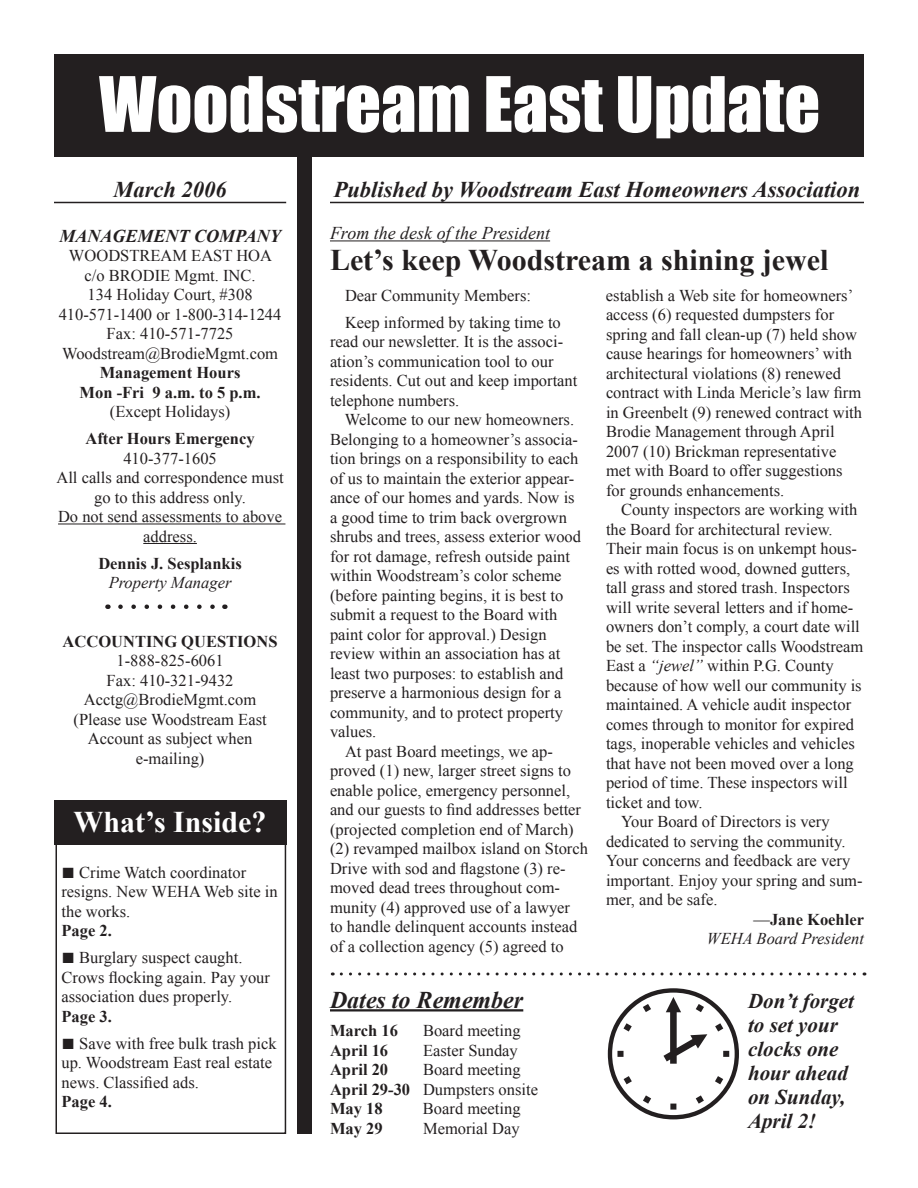
<style>
.page{position:relative;width:918px;height:1188px;background:#fff}
.page>*{position:absolute;margin:0;border:0;box-sizing:border-box;transform-origin:0 0}
.t1{font:70.5px "Impact";color:#fff}
.t2{font:700 30px "Times New Roman";color:#231f20}
.t3{font:700 30px "Times New Roman";color:#fff}
.t4{font:italic 700 24px "Times New Roman";color:#231f20}
.t5{font:italic 700 22.5px "Times New Roman";color:#231f20}
.t6{font:italic 700 21px/24px "Times New Roman";color:#231f20}
.t7{font:italic 18px "Times New Roman";color:#231f20}
.t8{font:italic 700 18px "Times New Roman";color:#231f20}
.t9{font:16.5px/19.5px "Times New Roman";color:#231f20}
.t10{font:700 16.5px/19.5px "Times New Roman";color:#231f20;text-align:center}
.t11{font:italic 16.5px "Times New Roman";color:#231f20}
.s1{font-size:22.5px}
.s2{font-weight:700}
.s3{font-style:italic}
.s4{font-weight:400}
</style>
<div class="page">
<div style="left:54px;top:54px;width:810px;height:102px;background:#231f20"></div>
<div style="left:297px;top:150px;width:15px;height:984px;background:#231f20"></div>
<hr style="left:54px;top:202px;width:232px;height:1px;background:#231f20">
<hr style="left:330px;top:240px;width:220px;height:1px;background:#231f20">
<hr style="left:330px;top:202px;width:534px;height:1px;background:#231f20">
<hr style="left:58px;top:524px;width:227px;height:1px;background:#231f20">
<hr style="left:143px;top:543px;width:54px;height:1px;background:#231f20">
<svg style="left:120px;top:604px;width:95px;height:5px"></svg>
<hr style="left:330px;top:1009px;width:193px;height:3px;background:#231f20">
<div style="left:56px;top:842px;width:230px;height:292px;border:2px solid #231f20"></div>
<div style="left:54px;top:800px;width:232px;height:44px;background:#231f20"></div>
<svg style="left:341px;top:972px;width:524px;height:3px"></svg>
<h1 class="t1" style="left:99px;top:50px;width:723px">Woodstream East Update</h1>
<h3 class="t5" style="left:114px;top:174px;width:115px">March 2006</h3>
<h3 class="t5" style="left:334px;top:174px;width:528px">Published by Woodstream East Homeowners Association</h3>
<p class="t8" style="left:60px;top:223px;width:223px">MANAGEMENT COMPANY</p>
<p class="t9" style="left:59px;top:246px;width:224px;text-align:center">WOODSTREAM EAST HOA c/o BRODIE Mgmt. INC.<br>134 Holiday Court, #308<br>410-571-1400 or 1-800-314-1244<br>Fax: 410-571-7725<br>Woodstream@BrodieMgmt.com</p>
<p class="t10" style="left:80px;top:363px;width:183px">Management Hours<br>Mon -Fri 9 a.m. to 5 p.m.</p>
<p class="t9" style="left:110px;top:402px;width:122px">(Except Holidays)</p>
<p class="t10" style="left:85px;top:429px;width:171px">After Hours Emergency</p>
<p class="t9" style="left:56px;top:448px;width:229px;text-align:center">410-377-1605<br>All calls and correspondence must go to this address only.<br>Do not send assessments to above address.</p>
<p class="t10" style="left:98px;top:553px;width:145px">Dennis J. Sesplankis</p>
<p class="t11" style="left:109px;top:571px;width:124px">Property Manager</p>
<p class="t10" style="left:63px;top:631px;width:216px">ACCOUNTING QUESTIONS</p>
<p class="t9" style="left:74px;top:651px;width:195px;text-align:center">1-888-825-6061<br>Fax: 410-321-9432<br>Acctg@BrodieMgmt.com (Please use Woodstream East<br>Account as subject when e-mailing)</p>
<h2 class="t3" style="left:74px;top:802px;width:195px">What’s Inside?</h2>
<p class="t9" style="left:62px;top:862px;width:218px"><span class="s1">■</span> Crime Watch coordinator resigns. New WEHA Web site in the works.</p>
<p class="t10" style="left:62px;top:921px;width:52px">Page 2.</p>
<p class="t9" style="left:61px;top:948px;width:210px"><span class="s1">■</span> Burglary suspect caught.<br>Crows flocking again. Pay your association dues properly.</p>
<p class="t10" style="left:62px;top:1006px;width:52px">Page 3.</p>
<p class="t9" style="left:61px;top:1033px;width:217px"><span class="s1">■</span> Save with free bulk trash pick up. Woodstream East real estate news. Classified ads.</p>
<p class="t10" style="left:62px;top:1092px;width:52px">Page 4.</p>
<p class="t7" style="left:330px;top:221px;width:222px">From the desk of the President</p>
<h2 class="t2" style="left:330px;top:239px;width:500px">Let’s keep Woodstream a shining jewel</h2>
<p class="t9" style="left:345px;top:281px;width:217px;line-height:27px">Dear Community Members:<br>Keep informed by taking time to</p>
<p class="t9" style="left:330px;top:331px;width:249px">read our newsletter. It is the associ&shy;ation’s communication tool to our residents. Cut out and keep important telephone numbers.</p>
<p class="t9" style="left:345px;top:409px;width:231px">Welcome to our new homeowners.</p>
<p class="t9" style="left:330px;top:429px;width:250px">Belonging to a homeowner’s associa-</p>
<p class="t9" style="left:330px;top:448px;width:250px">tion brings on a responsibility to each</p>
<p class="t9" style="left:330px;top:468px;width:246px">of us to maintain the exterior appear-</p>
<p class="t9" style="left:330px;top:487px;width:246px">ance of our homes and yards. Now is</p>
<p class="t9" style="left:330px;top:507px;width:239px">a good time to trim back overgrown</p>
<p class="t9" style="left:330px;top:526px;width:253px">shrubs and trees, assess exterior wood</p>
<p class="t9" style="left:330px;top:546px;width:242px">for rot damage, refresh outside paint</p>
<p class="t9" style="left:330px;top:565px;width:233px">within Woodstream’s color scheme</p>
<p class="t9" style="left:330px;top:585px;width:235px">(before painting begins, it is best to</p>
<p class="t9" style="left:330px;top:604px;width:229px">submit a request to the Board with</p>
<p class="t9" style="left:330px;top:624px;width:218px">paint color for approval.) Design</p>
<p class="t9" style="left:330px;top:643px;width:232px">review within an association has at</p>
<p class="t9" style="left:330px;top:663px;width:235px">least two purposes: to establish and</p>
<p class="t9" style="left:330px;top:682px;width:233px">preserve a harmonious design for a</p>
<p class="t9" style="left:330px;top:702px;width:235px">community, and to protect property</p>
<p class="t9" style="left:330px;top:721px;width:48px">values.</p>
<p class="t9" style="left:345px;top:741px;width:210px">At past Board meetings, we ap-</p>
<p class="t9" style="left:330px;top:760px;width:243px">proved (1) new, larger street signs to</p>
<p class="t9" style="left:330px;top:780px;width:242px">enable police, emergency personnel,</p>
<p class="t9" style="left:330px;top:799px;width:253px">and our guests to find addresses better</p>
<p class="t9" style="left:330px;top:819px;width:245px">(projected completion end of March)</p>
<p class="t9" style="left:330px;top:838px;width:260px">(2) revamped mailbox island on Storch</p>
<p class="t9" style="left:330px;top:858px;width:237px">Drive with sod and flagstone (3) re-</p>
<p class="t9" style="left:330px;top:877px;width:232px">moved dead trees throughout com-</p>
<p class="t9" style="left:330px;top:897px;width:242px">munity (4) approved use of a lawyer</p>
<p class="t9" style="left:330px;top:916px;width:249px">to handle delinquent accounts instead</p>
<p class="t9" style="left:330px;top:936px;width:235px">of a collection agency (5) agreed to</p>
<h3 class="t4" style="left:330px;top:983px;width:195px">Dates to Remember</h3>
<p class="t10" style="left:330px;top:1021px;width:69px">March 16</p>
<p class="t9" style="left:423px;top:1021px;width:99px">Board meeting</p>
<p class="t10" style="left:330px;top:1040px;width:60px">April 16</p>
<p class="t9" style="left:423px;top:1040px;width:96px">Easter Sunday</p>
<p class="t10" style="left:330px;top:1060px;width:60px">April 20</p>
<p class="t9" style="left:330px;top:1060px;width:210px;text-indent:93px">Board meeting<br><span class="s2">April 29-30</span> Dumpsters onsite<br><span class="s2">May 18</span></p>
<p class="t9" style="left:423px;top:1099px;width:99px">Board meeting</p>
<p class="t10" style="left:330px;top:1118px;width:54px">May 29</p>
<p class="t9" style="left:423px;top:1118px;width:98px">Memorial Day</p>
<p class="t9" style="left:606px;top:285px;width:258px">establish a Web site for homeowners’ access (6) requested dumpsters for spring and fall clean-up (7) held show cause hearings for homeowners’ with architectural violations (8) renewed contract with Linda Mericle’s law firm in Greenbelt (9) renewed contract with Brodie Management through April 2007 (10) Brickman representative met with Board to offer suggestions for grounds enhancements.</p>
<p class="t9" style="left:621px;top:499px;width:238px">County inspectors are working with</p>
<p class="t9" style="left:606px;top:519px;width:228px">the Board for architectural review.</p>
<p class="t9" style="left:606px;top:538px;width:253px">Their main focus is on unkempt hous-</p>
<p class="t9" style="left:606px;top:558px;width:246px">es with rotted wood, downed gutters,</p>
<p class="t9" style="left:606px;top:577px;width:245px">tall grass and stored trash. Inspectors</p>
<p class="t9" style="left:606px;top:597px;width:249px">will write several letters and if home-</p>
<p class="t9" style="left:606px;top:616px;width:255px">owners don’t comply, a court date will</p>
<p class="t9" style="left:606px;top:636px;width:259px">be set. The inspector calls Woodstream</p>
<p class="t9" style="left:606px;top:655px;width:229px">East a <span class="s3">“jewel”</span> within P.G. County</p>
<p class="t9" style="left:606px;top:675px;width:257px">because of how well our community is</p>
<p class="t9" style="left:606px;top:694px;width:247px">maintained. A vehicle audit inspector</p>
<p class="t9" style="left:606px;top:714px;width:249px">comes through to monitor for expired</p>
<p class="t9" style="left:606px;top:733px;width:250px">tags, inoperable vehicles and vehicles</p>
<p class="t9" style="left:606px;top:753px;width:249px">that have not been moved over a long</p>
<p class="t9" style="left:606px;top:772px;width:243px">period of time. These inspectors will</p>
<p class="t9" style="left:606px;top:792px;width:98px">ticket and tow.</p>
<p class="t9" style="left:621px;top:811px;width:210px">Your Board of Directors is very</p>
<p class="t9" style="left:606px;top:831px;width:241px">dedicated to serving the community.</p>
<p class="t9" style="left:606px;top:850px;width:246px">Your concerns and feedback are very</p>
<p class="t9" style="left:606px;top:870px;width:258px">important. Enjoy your spring and sum-</p>
<p class="t9" style="left:606px;top:889px;width:113px">mer, and be safe.</p>
<p class="t10" style="left:754px;top:909px;width:112px"><span class="s4">—</span>Jane Koehler</p>
<p class="t11" style="left:707px;top:927px;width:159px">WEHA Board President</p>
<p class="t6" style="left:748px;top:989px;width:107px">Don’t forget to set your clocks one hour ahead on Sunday,<br>April 2!</p>
</div>
